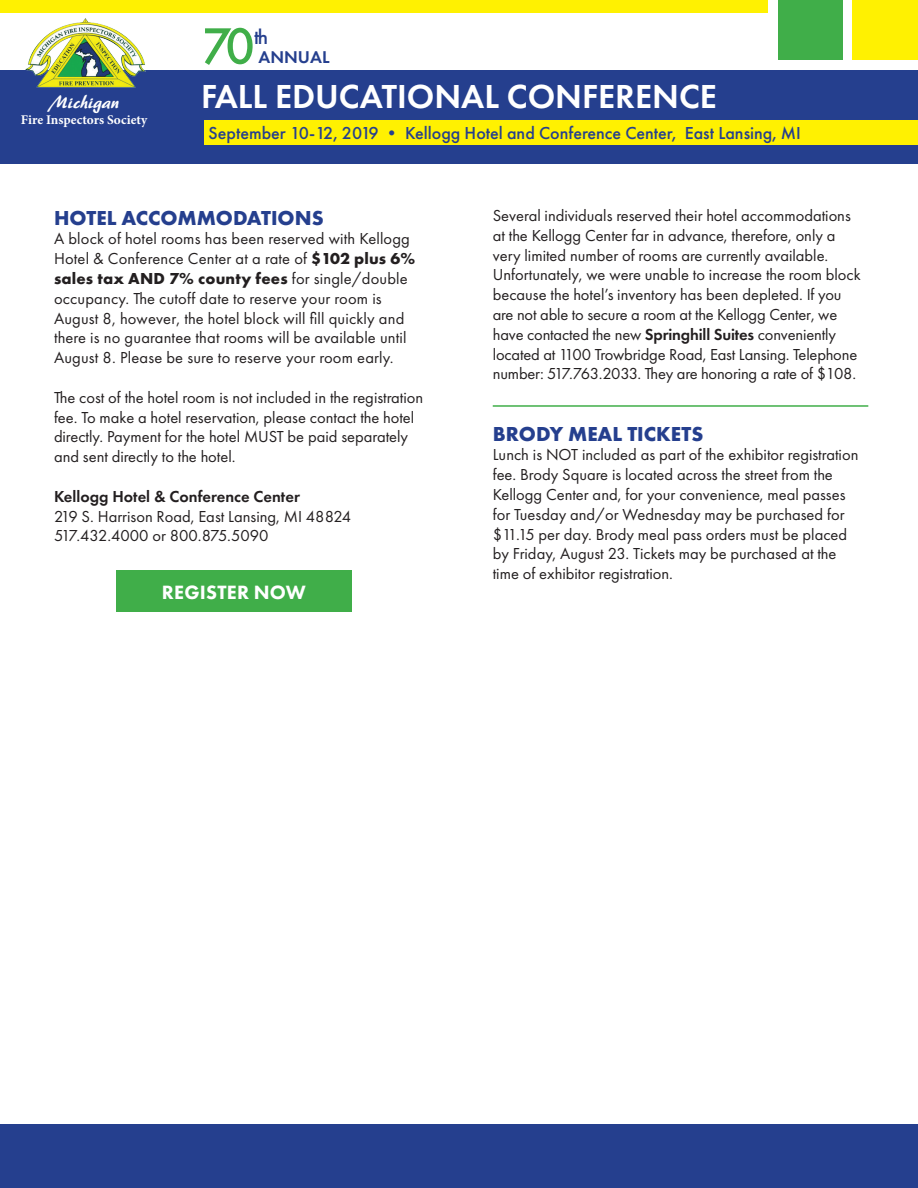
<style>
.page{position:relative;width:918px;height:1188px;background:#fff}
.page>*{position:absolute;margin:0;border:0;box-sizing:border-box;transform-origin:0 0}
.t1{font:500 53.1px "Futura PT";color:#40ae49}
.t2{font:600 34.5px "Futura PT";color:#fff}
.t3{font:500 21.3px "Futura PT";color:#253f8e}
.t4{font:700 21px "Futura PT";color:#253f8e}
.t5{font:800 19.95px "Futura PT";letter-spacing:.01em;color:#fff}
.t6{font:19.35px "ARBERKLEY";color:#fff}
.t7{font:500 18px "Futura PT";color:#253f8e}
.t8{font:600 17.7px "Futura PT";color:#253f8e}
.t9{font:16.5px/19.8px "Futura PT";color:#231f20}
.t10{font:700 13.35px "Minion Pro";color:#fff}
.s1{font-weight:700}
.s2{font-weight:600}
</style>
<div class="page">
<div style="left:0;top:70px;width:918px;height:94px;background:#253f8e"></div>
<div style="left:204px;top:120px;width:714px;height:25px;background:#fff101"></div>
<div style="left:0;top:0;width:767px;height:12px;background:#fff101"></div>
<div style="left:853px;top:0;width:65px;height:60px;background:#fff101"></div>
<div style="left:778px;top:0;width:64px;height:60px;background:#40ae49"></div>
<img style="left:26px;top:19px;width:119px;height:68px">
<hr style="left:493px;top:405px;width:375px;height:2px;background:#40ae49">
<div style="left:116px;top:571px;width:235px;height:41px;background:#40ae49"></div>
<div style="left:0;top:1124px;width:918px;height:64px;background:#253f8e"></div>
<p class="t6" style="left:49px;top:90px;width:72px">Michigan</p>
<p class="t10" style="left:21px;top:110px;width:128px">Fire Inspectors Society</p>
<p class="t1" style="left:202px;top:14px;width:54px">70</p>
<p class="t3" style="left:254px;top:24px;width:15px">th</p>
<p class="t8" style="left:259px;top:46px;width:72px">ANNUAL</p>
<p class="t2" style="left:201px;top:75px;width:517px">FALL EDUCATIONAL CONFERENCE</p>
<p class="t7" style="left:209px;top:122px;width:594px">September 10-12, 2019 • Kellogg Hotel and Conference Center, East Lansing, MI</p>
<p class="t4" style="left:54px;top:204px;width:271px">HOTEL ACCOMMODATIONS</p>
<p class="t9" style="left:54px;top:229px;width:363px">A block of hotel rooms has been reserved with Kellogg Hotel &amp; Conference Center at a rate of <span class="s1">$102 plus 6% sales tax AND 7% county fees</span> for single/double occupancy. The cutoff date to reserve your room is August 8, however, the hotel block will fill quickly and there is no guarantee that rooms will be available until August 8. Please be sure to reserve your room early.</p>
<p class="t9" style="left:54px;top:387px;width:371px">The cost of the hotel room is not included in the registration fee. To make a hotel reservation, please contact the hotel directly. Payment for the hotel MUST be paid separately and sent directly to the hotel.</p>
<p class="t9" style="left:54px;top:486px;width:299px"><span class="s2">Kellogg Hotel &amp; Conference Center<br></span>219 S. Harrison Road, East Lansing, MI 48824<br>517.432.4000 or 800.875.5090</p>
<p class="t5" style="left:162px;top:580px;width:145px">REGISTER NOW</p>
<p class="t9" style="left:493px;top:206px;width:370px">Several individuals reserved their hotel accommodations at the Kellogg Center far in advance, therefore, only a very limited number of rooms are currently available.<br>Unfortunately, we were unable to increase the room block because the hotel’s inventory has been depleted. If you are not able to secure a room at the Kellogg Center, we have contacted the new <span class="s2">Springhill Suites</span> conveniently located at 1100 Trowbridge Road, East Lansing. Telephone number: 517.763.2033. They are honoring a rate of $108.</p>
<p class="t4" style="left:493px;top:420px;width:212px">BRODY MEAL TICKETS</p>
<p class="t9" style="left:493px;top:445px;width:367px">Lunch is NOT included as part of the exhibitor registration fee. Brody Square is located across the street from the Kellogg Center and, for your convenience, meal passes for Tuesday and/or Wednesday may be purchased for $11.15 per day. Brody meal pass orders must be placed by Friday, August 23. Tickets may be purchased at the time of exhibitor registration.</p>
</div>
